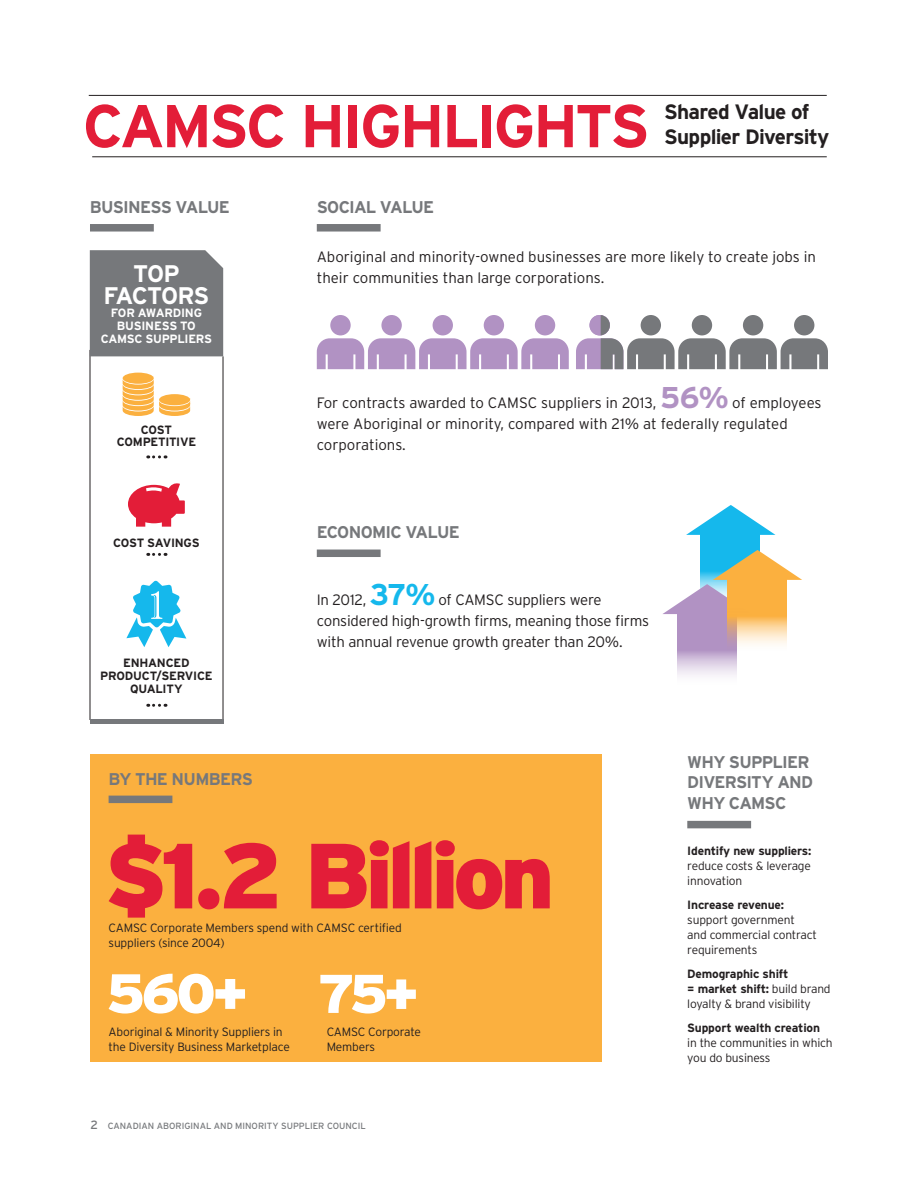
<style>
.page{position:relative;width:918px;height:1188px;background:#fff}
.page>*{position:absolute;margin:0;border:0;box-sizing:border-box;transform-origin:0 0}
.t1{font:700 60.3px "Interstate";letter-spacing:-.05em;color:#e31d38}
.t2{font:700 24px/22.5px "Interstate";color:#fff;text-align:center}
.t3{font:700 20.85px/24.9px "Interstate";letter-spacing:-.035em;color:#231f20}
.t4{font:700 16.95px/20.4px "Interstate";letter-spacing:-.045em;color:#76787b;text-align:justify}
.t5{font:300 15px/21px "Interstate";color:#231f20}
.t6{font:300 12px/15px "Interstate";letter-spacing:-.015em;color:#231f20}
.t7{font:700 12px/12.8px "Interstate";letter-spacing:-.015em;color:#231f20;text-align:center}
.t8{font:700 12px/12.8px "Interstate";letter-spacing:-.01em;color:#fff;text-align:center}
.t9{font:700 12px/12.8px "Interstate";letter-spacing:.11em;color:#231f20;text-align:center}
.t10{font:9px "Interstate";color:#76787b}
.s1{font-weight:700;font-size:30px;color:#b192c3}
.s2{font-weight:700;font-size:30px;color:#15b8ec}
.s3{font-size:12px}
.s4{font-weight:700}
</style>
<div class="page">
<hr style="left:223px;top:356px;width:1px;height:364px;background:#231f20">
<hr style="left:90px;top:350px;width:1px;height:370px;background:#231f20">
<div style="left:90px;top:754px;width:511px;height:308px;background:#fbb03f"></div>
<hr style="left:89px;top:95px;width:738px;height:1px;background:#231f20">
<hr style="left:92px;top:157px;width:735px;height:1px;background:#231f20">
<div style="left:90px;top:224px;width:64px;height:8px;background:#76787b"></div>
<div style="left:317px;top:224px;width:64px;height:8px;background:#76787b"></div>
<svg style="left:320px;top:975px;width:96px;height:39px"></svg>
<svg style="left:109px;top:974px;width:136px;height:40px"></svg>
<svg style="left:109px;top:835px;width:441px;height:83px"></svg>
<div style="left:109px;top:796px;width:63px;height:7px;background:#76787b"></div>
<div style="left:317px;top:550px;width:64px;height:7px;background:#76787b"></div>
<div style="left:701px;top:534px;width:59px;height:73px;background:#15b8ec"></div>
<svg style="left:686px;top:505px;width:90px;height:30px"></svg>
<svg style="left:677px;top:614px;width:59px;height:62px;background:#c3acd1"></svg>
<svg style="left:727px;top:614px;width:60px;height:38px"></svg>
<svg style="left:663px;top:550px;width:139px;height:64px"></svg>
<div style="left:330px;top:315px;width:21px;height:20px;background:#b192c3;border-radius:50%"></div>
<div style="left:381px;top:315px;width:21px;height:20px;background:#b192c3;border-radius:50%"></div>
<div style="left:433px;top:315px;width:20px;height:20px;background:#b192c3;border-radius:50%"></div>
<div style="left:484px;top:315px;width:20px;height:20px;background:#b192c3;border-radius:50%"></div>
<svg style="left:317px;top:338px;width:252px;height:31px;background:#bda2cc"></svg>
<div style="left:535px;top:315px;width:20px;height:20px;background:#b192c3;border-radius:50%"></div>
<svg style="left:576px;top:315px;width:252px;height:54px"></svg>
<div style="left:90px;top:250px;width:133px;height:106px;background:#76787b"></div>
<div style="left:123px;top:373px;width:31px;height:11px;background:#fbb03f;border-radius:50%"></div>
<svg style="left:123px;top:377px;width:67px;height:39px"></svg>
<svg style="left:148px;top:455px;width:18px;height:3px"></svg>
<svg style="left:128px;top:483px;width:57px;height:44px"></svg>
<svg style="left:148px;top:553px;width:18px;height:3px"></svg>
<svg style="left:126px;top:581px;width:60px;height:66px"></svg>
<svg style="left:148px;top:704px;width:18px;height:3px"></svg>
<div style="left:687px;top:821px;width:64px;height:7px;background:#76787b"></div>
<hr style="left:90px;top:719px;width:133px;height:4px;background:#76787b">
<h1 class="t1" style="left:83px;top:92px;width:561px">CAMSC HIGHLIGHTS</h1>
<h3 class="t3" style="left:664px;top:99px;width:167px">SHARED VALUE OF<br>SUPPLIER DIVERSITY</h3>
<p class="t4" style="left:90px;top:196px;width:142px">BUSINESS VALUE</p>
<p class="t4" style="left:317px;top:196px;width:97px">SOCIAL VALUE</p>
<h2 class="t2" style="left:103px;top:262px;width:105px">TO P<br>FACTO RS</h2>
<p class="t8" style="left:101px;top:307px;width:111px">FOR AWARDING<br>BUSINESS TO<br>CAMSC SUPPLIERS</p>
<p class="t7" style="left:117px;top:423px;width:81px">COST<br>COM PETITIVE</p>
<p class="t7" style="left:113px;top:537px;width:86px">COST SAVINGS</p>
<p class="t9" style="left:100px;top:657px;width:114px">ENHANCED<br>PRODUCT/SERVICE<br>QUALITY</p>
<p class="t4" style="left:109px;top:768px;width:144px">BY THE NUMBERS</p>
<p class="t5" style="left:317px;top:246px;width:501px">Aboriginal and minority-owned businesses are more likely to create jobs in their communities than large corporations.</p>
<p class="t5" style="left:317px;top:392px;width:506px">For contracts awarded to CAMSC suppliers in 2013, <span class="s1">56%</span> of employees were Aboriginal or minority, compared with 21% at federally regulated corporations.</p>
<p class="t4" style="left:317px;top:522px;width:122px">ECONOMIC VALUE</p>
<p class="t5" style="left:317px;top:589px;width:334px">In 2012, <span class="s2">37%</span> of CAMSC suppliers were considered high-growth firms, meaning those firms with annual revenue growth greater than 20%.</p>
<p class="t4" style="left:687px;top:752px;width:125px;text-indent:42px">SUPPLIER DIVERSITY AND WHY</p>
<p class="t4" style="left:687px;top:752px;width:14px">WHY</p>
<p class="t4" style="left:729px;top:792px;width:59px">CAMSC</p>
<p class="t6" style="left:109px;top:920px;width:295px">CAMSC Corporate Members spend with CAMSC certified suppliers (since 2004)</p>
<p class="t6" style="left:109px;top:1024px;width:183px">Aboriginal &amp; Minority Suppliers in the Diversity Business Marketplace</p>
<p class="t6" style="left:327px;top:1024px;width:96px">CAMSC Corporate<br>Members</p>
<p class="t10" style="left:90px;top:1120px;width:277px"><span class="s3">2</span> CANADIAN ABORIGINAL AND MINORITY SUPPLIER COUNCIL</p>
<p class="t7" style="left:687px;top:845px;width:126px">I DENTIFY NEW SUPPLIERS:</p>
<p class="t6" style="left:687px;top:858px;width:125px">reduce costs &amp; leverage innovation</p>
<p class="t7" style="left:687px;top:899px;width:98px">I NCREASE REVENUE:</p>
<p class="t6" style="left:687px;top:912px;width:131px">support government and commercial contract requirements</p>
<p class="t6" style="left:687px;top:966px;width:145px"><span class="s4">DEMOGRAPHIC SHIFT<br>= MARKET SHIFT:</span> build brand loyalty &amp; brand visibility</p>
<p class="t7" style="left:687px;top:1022px;width:134px">SUPPORT WEALTH CREATION</p>
<p class="t6" style="left:687px;top:1035px;width:147px">in the communities in which you do business</p>
</div>
